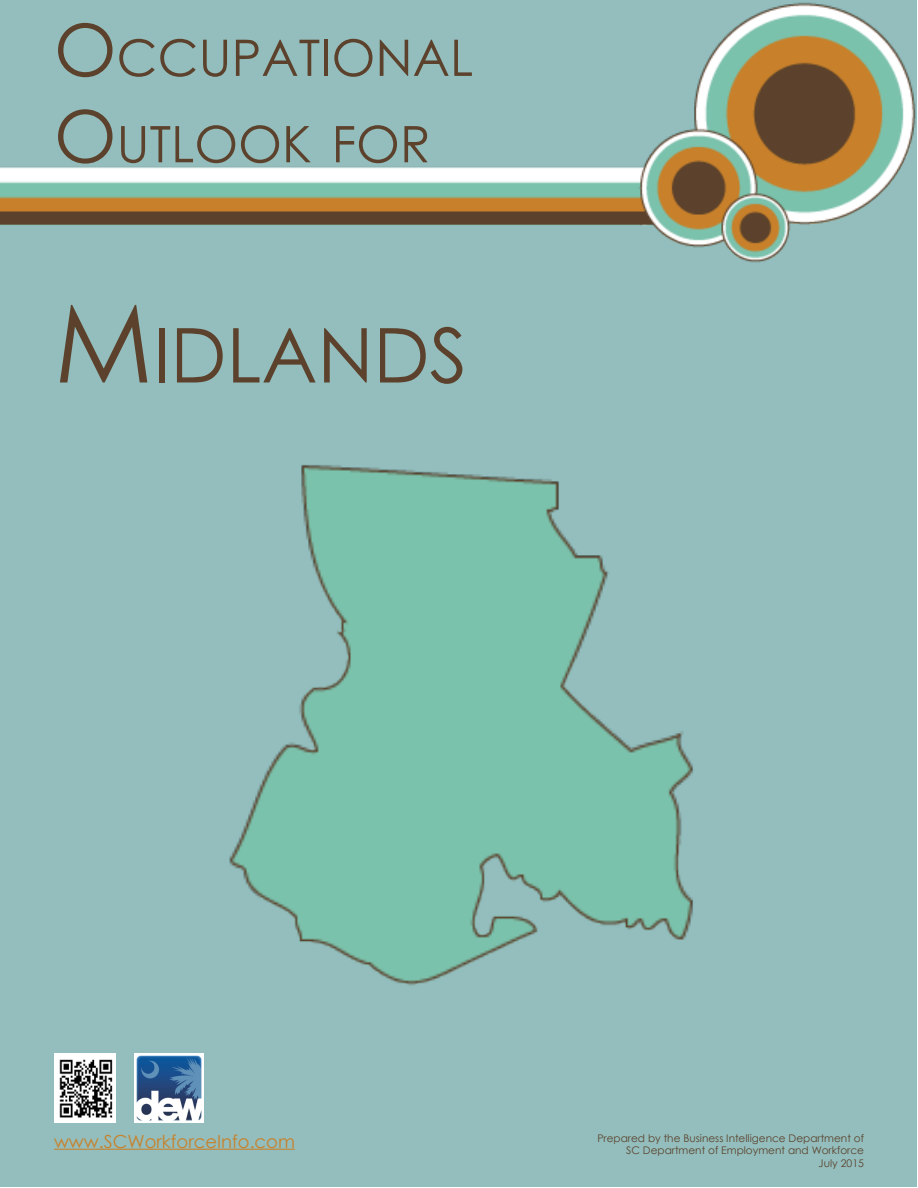
<style>
.page{position:relative;width:918px;height:1188px;background:#fff}
.page>*{position:absolute;margin:0;border:0;box-sizing:border-box;transform-origin:0 0}
.t1{font:75.6px "Century Gothic";color:#5c422c}
.t2{font:50.4px/86.4px "Century Gothic";color:#5c422c}
.t3{font:18px "Century Gothic";color:#c8812a}
.t4{font:10.5px/12.6px "Century Gothic";color:#5c422c;text-align:right}
.s1{font-size:72px}
.s2{font-size:108px}
</style>
<div class="page">
<div style="left:1px;top:1px;width:916px;height:1186px;background:#93bebd"></div>
<img style="left:0;top:0;width:917px;height:324px">
<img style="left:44px;top:314px;width:830px;height:809px">
<hr style="left:54px;top:1149px;width:241px;height:1px;background:#c8812a">
<img style="left:134px;top:1054px;width:69px;height:68px">
<img style="left:54px;top:1053px;width:62px;height:69px">
<h2 class="t2" style="left:54px;top:14px;width:421px"><span class="s1">O</span>CCUPATIONAL<br><span class="s1">O</span>UTLOOK FOR</h2>
<h1 class="t1" style="left:54px;top:302px;width:415px"><span class="s2">M</span>IDLANDS</h1>
<h3 class="t3" style="left:54px;top:1128px;width:242px">www.SCWorkforceInfo.com</h3>
<p class="t4" style="left:597px;top:1132px;width:268px">Prepared by the Business Intelligence Department of<br>SC Department of Employment and Workforce<br>July 2015</p>
</div>
